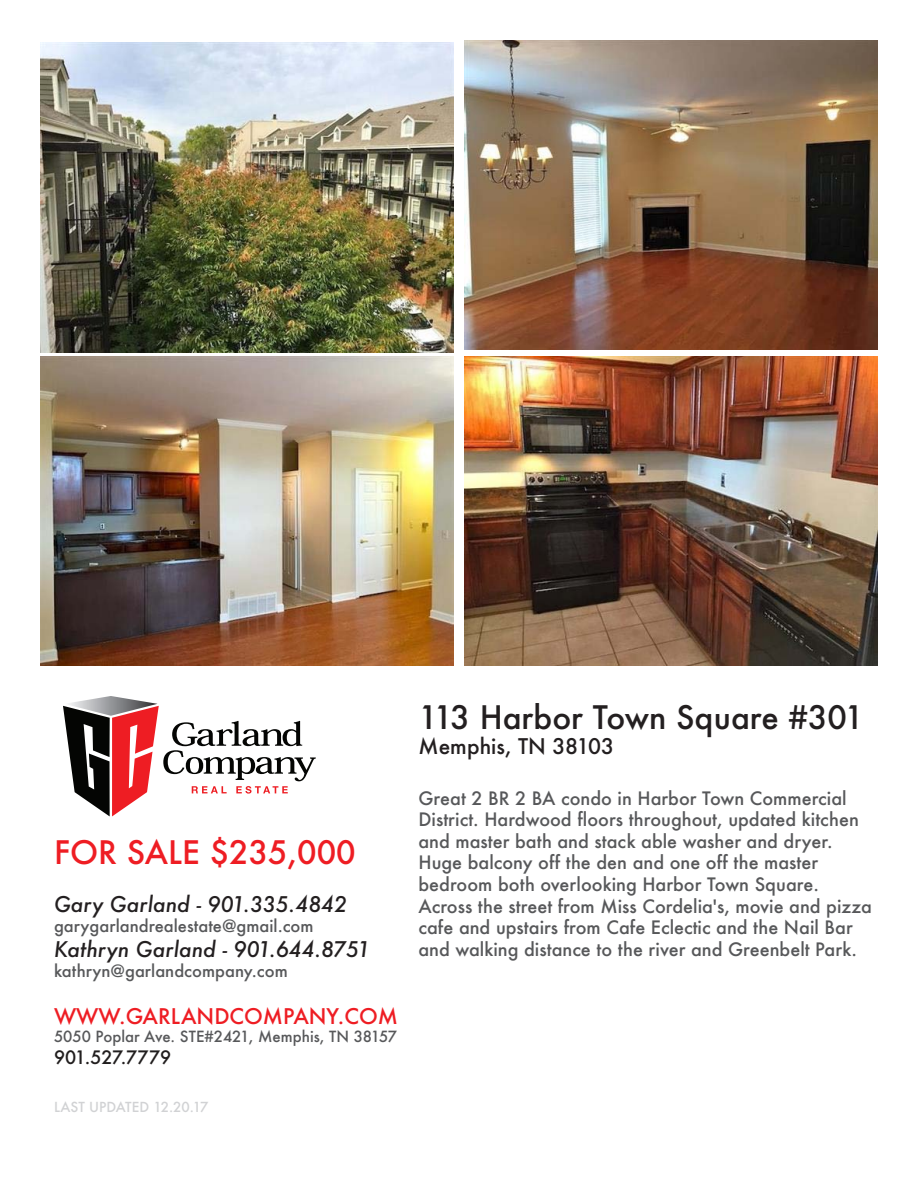
<style>
.page{position:relative;width:918px;height:1188px;background:#fff}
.page>*{position:absolute;margin:0;border:0;box-sizing:border-box;transform-origin:0 0}
.t1{font:500 31.5px "Futura";color:#231f20}
.t2{font:500 31.5px "Futura";color:#ee1d23}
.t3{font:italic 500 21px "Futura";color:#231f20}
.t4{font:500 21px "Futura";color:#ee1d23}
.t5{font:500 21px "Futura";color:#231f20}
.t6{font:500 18px/21.6px "Futura";color:#57585a}
.t7{font:500 18px "Futura";color:#211e1e}
.t8{font:500 16.5px "Futura";color:#57585a}
.t9{font:500 15px "Futura";color:#57585a}
.t10{font:500 13.5px "Futura";color:#d1d2d4}
</style>
<div class="page">
<svg style="left:63px;top:696px;width:253px;height:120px"></svg>
<img style="left:41px;top:43px;width:413px;height:309px">
<img style="left:464px;top:41px;width:413px;height:309px">
<img style="left:41px;top:357px;width:413px;height:309px">
<img style="left:464px;top:357px;width:413px;height:309px">
<p class="t2" style="left:54px;top:831px;width:303px">FOR SALE $235,000</p>
<p class="t3" style="left:54px;top:889px;width:295px">Gary Garland - 901.335.4842</p>
<p class="t8" style="left:54px;top:914px;width:261px">garygarlandrealestate@gmail.com</p>
<p class="t3" style="left:54px;top:934px;width:318px">Kathryn Garland - 901.644.8751</p>
<p class="t8" style="left:54px;top:959px;width:235px">kathryn@garlandcompany.com</p>
<p class="t4" style="left:54px;top:1002px;width:346px">WWW.GARLANDCOMPANY.COM</p>
<p class="t9" style="left:54px;top:1026px;width:345px">5050 Poplar Ave. STE#2421, Memphis, TN 38157</p>
<p class="t7" style="left:54px;top:1045px;width:119px">901.527.7779</p>
<p class="t10" style="left:54px;top:1098px;width:156px">LAST UPDATED 12.20.17</p>
<p class="t1" style="left:418px;top:696px;width:447px">113 Harbor Town Square #301</p>
<p class="t5" style="left:418px;top:732px;width:197px">Memphis, TN 38103</p>
<p class="t6" style="left:418px;top:787px;width:455px">Great 2 BR 2 BA condo in Harbor Town Commercial District. Hardwood floors throughout, updated kitchen and master bath and stack able washer and dryer.<br>Huge balcony off the den and one off the master bedroom both overlooking Harbor Town Square.<br>Across the street from Miss Cordelia's, movie and pizza cafe and upstairs from Cafe Eclectic and the Nail Bar and walking distance to the river and Greenbelt Park.</p>
</div>
